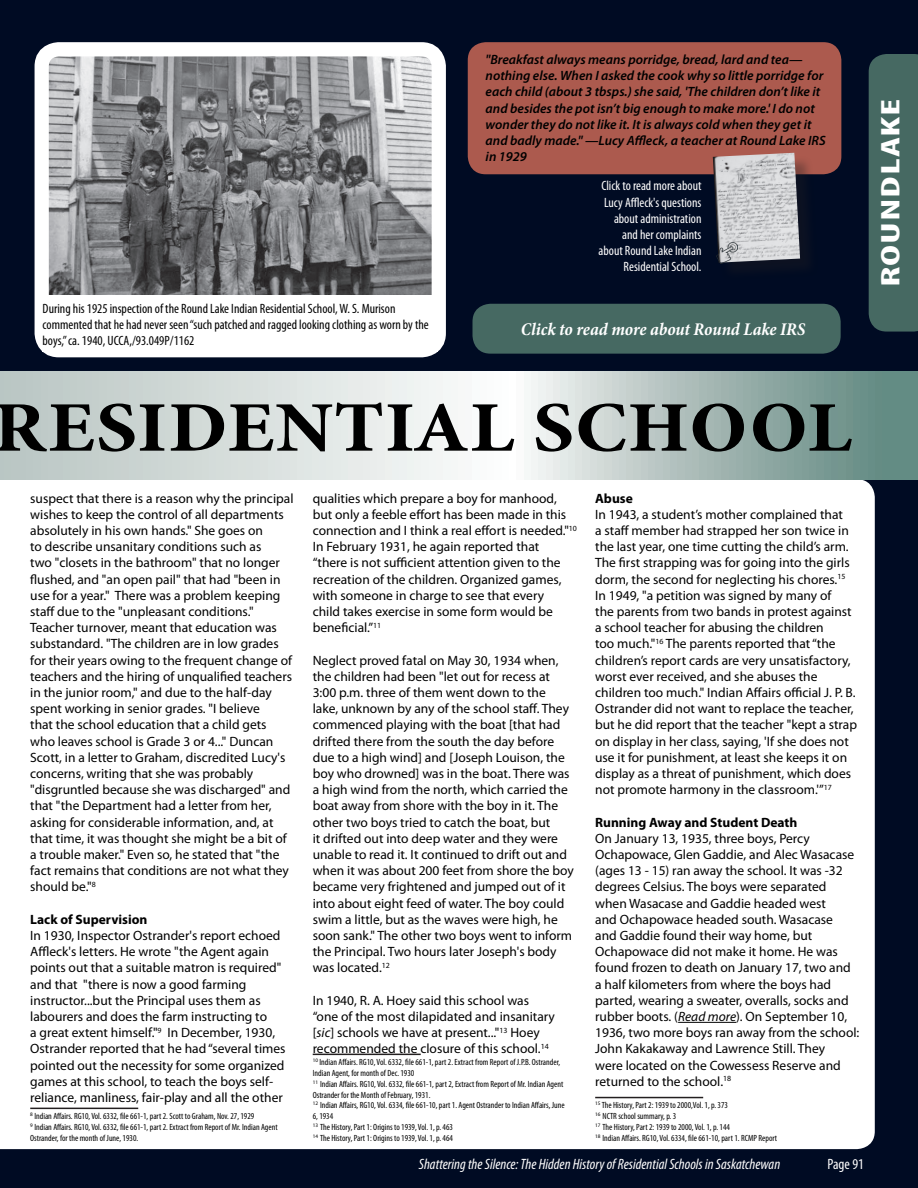
<style>
.page{position:relative;width:918px;height:1188px;background:#000b23}
.page>*{position:absolute;margin:0;border:0;box-sizing:border-box;transform-origin:0 0}
.t1{font:700 condensed 72px "Minion Pro";letter-spacing:.01em;color:#000;scale:1.23 1}
.t2{font:700 condensed 27px "Myriad Pro";letter-spacing:.02em;color:#fff;scale:1.62 1}
.t3{font:italic 700 condensed 18px "Minion Pro";letter-spacing:-.005em;color:#fff}
.t4{font:italic condensed 15px "Myriad Pro";color:#fff}
.t5{font:condensed 15px "Myriad Pro";color:#fff}
.t6{font:13.5px/16.2px "Myriad Pro";color:#000}
.t7{font:italic 600 13.5px/16.2px "Myriad Pro";color:#000}
.t8{font:condensed 13.5px/16.2px "Myriad Pro";color:#000}
.t9{font:condensed 13.5px/16.2px "Myriad Pro";color:#fff;text-align:right}
.t10{font:700 13.5px "Myriad Pro";color:#000}
.t11{font:condensed 9px/10.8px "Myriad Pro";color:#000}
.s1{font-style:italic}
</style>
<div class="page">
<div style="left:468px;top:42px;width:373px;height:132px;background:#ac5a4e;border-radius:18px"></div>
<div style="left:0;top:479px;width:875px;height:670px;background:#fff"></div>
<hr style="left:30px;top:1108px;width:108px;height:1px;background:#231f20">
<hr style="left:313px;top:1054px;width:108px;height:1px;background:#231f20">
<hr style="left:678px;top:1022px;width:58px;height:1px;background:#000">
<hr style="left:595px;top:1097px;width:108px;height:1px;background:#231f20">
<img style="left:50px;top:57px;width:381px;height:239px">
<div style="left:35px;top:42px;width:411px;height:315px;border:14px solid #fff;border-radius:17px"></div>
<div style="left:43px;top:296px;width:395px;height:56px;background:#fff"></div>
<div style="left:869px;top:54px;width:49px;height:278px;background:#466962"></div>
<div style="left:716px;top:155px;width:102px;height:126px;background:#231f20;opacity:.35"></div>
<img style="left:713px;top:153px;width:87px;height:110px">
<img style="left:716px;top:242px;width:21px;height:22px">
<div style="left:472px;top:304px;width:369px;height:50px;background:#466962;border-radius:18px"></div>
<svg style="left:0;top:371px;width:918px;height:108px;background:#c3cfcc"></svg>
<p class="t8" style="left:43px;top:300px;width:388px">During his 1925 inspection of the Round Lake Indian Residential School, W. S. Murison commented that he had never seen “such patched and ragged looking clothing as worn by the boys,” ca. 1940, UCCA,/93.049P/1162</p>
<p class="t7" style="left:486px;top:51px;width:342px">"Breakfast always means porridge, bread, lard and tea— nothing else. When I asked the cook why so little porridge for each child (about 3 tbsps.) she said, 'The children don’t like it and besides the pot isn’t big enough to make more.' I do not wonder they do not like it. It is always cold when they get it and badly made." —Lucy Affleck, a teacher at Round Lake IRS in 1929</p>
<p class="t9" style="left:599px;top:178px;width:104px">Click to read more about<br>Lucy Affleck's questions about administration and her complaints about Round Lake Indian<br>Residential School.</p>
<p class="t3" style="left:521px;top:317px;width:286px">Click to read more about Round Lake IRS</p>
<p class="t2" style="left:874px;top:287px;width:118px;rotate:-90deg">ROUNDLAKE</p>
<h1 class="t1" style="left:-7px;top:378px;width:700px">RESIDENTIAL SCHOOL</h1>
<p class="t6" style="left:30px;top:490px;width:265px">suspect that there is a reason why the principal wishes to keep the control of all departments absolutely in his own hands." She goes on<br>to describe unsanitary conditions such as<br>two "closets in the bathroom" that no longer flushed, and "an open pail" that had "been in use for a year." There was a problem keeping staff due to the "unpleasant conditions." Teacher turnover, meant that education was substandard. "The children are in low grades for their years owing to the frequent change of teachers and the hiring of unqualified teachers in the junior room," and due to the half-day spent working in senior grades. "I believe<br>that the school education that a child gets who leaves school is Grade 3 or 4..." Duncan Scott, in a letter to Graham, discredited Lucy's concerns, writing that she was probably "disgruntled because she was discharged" and that "the Department had a letter from her, asking for considerable information, and, at that time, it was thought she might be a bit of a trouble maker." Even so, he stated that "the fact remains that conditions are not what they should be."<sup>8</sup></p>
<p class="t10" style="left:30px;top:910px;width:119px">Lack of Supervision</p>
<p class="t6" style="left:30px;top:927px;width:257px">In 1930, Inspector Ostrander's report echoed Affleck's letters. He wrote "the Agent again points out that a suitable matron is required" and that "there is now a good farming instructor...but the Principal uses them as labourers and does the farm instructing to<br>a great extent himself."<sup>9</sup> In December, 1930, Ostrander reported that he had “several times pointed out the necessity for some organized games at this school, to teach the boys self&shy;reliance, manliness, fair-play and all the other</p>
<p class="t11" style="left:30px;top:1111px;width:226px"><sup>8</sup> Indian Affairs. RG10, Vol. 6332, file 661-1, part 2. Scott to Graham, Nov. 27, 1929</p>
<p class="t11" style="left:30px;top:1121px;width:249px"><sup>9</sup> Indian Affairs. RG10, Vol. 6332, file 661-1, part 2. Extract from Report of Mr. Indian Agent<br>Ostrander, for the month of June, 1930.</p>
<p class="t6" style="left:313px;top:490px;width:266px">qualities which prepare a boy for manhood, but only a feeble effort has been made in this connection and I think a real effort is needed."<sup>10<br></sup>In February 1931, he again reported that “there is not sufficient attention given to the recreation of the children. Organized games, with someone in charge to see that every<br>child takes exercise in some form would be beneficial.”<sup>11</sup></p>
<p class="t6" style="left:313px;top:652px;width:263px">Neglect proved fatal on May 30, 1934 when, the children had been "let out for recess at 3:00 p.m. three of them went down to the lake, unknown by any of the school staff. They commenced playing with the boat [that had drifted there from the south the day before due to a high wind] and [Joseph Louison, the boy who drowned] was in the boat. There was a high wind from the north, which carried the boat away from shore with the boy in it. The other two boys tried to catch the boat, but<br>it drifted out into deep water and they were unable to read it. It continued to drift out and when it was about 200 feet from shore the boy became very frightened and jumped out of it into about eight feed of water. The boy could swim a little, but as the waves were high, he soon sank." The other two boys went to inform the Principal. Two hours later Joseph's body was located.<sup>12</sup></p>
<p class="t6" style="left:313px;top:992px;width:244px">In 1940, R. A. Hoey said this school was “one of the most dilapidated and insanitary [<span class="s1">sic</span>] schools we have at present..."<sup>13</sup> Hoey recommended the closure of this school.<sup>14</sup></p>
<p class="t11" style="left:313px;top:1057px;width:249px"><sup>10</sup> Indian Affairs. RG10, Vol. 6332, file 661-1, part 2. Extract from Report of J.P.B. Ostrander,<br>Indian Agent, for month of Dec. 1930</p>
<p class="t11" style="left:313px;top:1078px;width:252px"><sup>11</sup> Indian Affairs. RG10, Vol. 6332, file 661-1, part 2, Extract from Report of Mr. Indian Agent<br>Ostrander for the Month of February, 1931.</p>
<p class="t11" style="left:313px;top:1100px;width:254px"><sup>12</sup> Indian Affairs, RG10, Vol. 6334, file 661-10, part 1. Agent Ostrander to Indian Affairs, June<br>6, 1934</p>
<p class="t11" style="left:313px;top:1121px;width:142px"><sup>13</sup> The History, Part 1: Origins to 1939, Vol. 1, p. 463</p>
<p class="t11" style="left:313px;top:1132px;width:142px"><sup>14</sup> The History, Part 1: Origins to 1939, Vol. 1, p. 464</p>
<p class="t10" style="left:595px;top:489px;width:39px">Abuse</p>
<p class="t6" style="left:595px;top:506px;width:263px">In 1943, a student’s mother complained that<br>a staff member had strapped her son twice in the last year, one time cutting the child’s arm.<br>The first strapping was for going into the girls dorm, the second for neglecting his chores.<sup>15<br></sup>In 1949, "a petition was signed by many of<br>the parents from two bands in protest against a school teacher for abusing the children<br>too much."<sup>16</sup> The parents reported that “the children’s report cards are very unsatisfactory, worst ever received, and she abuses the children too much." Indian Affairs official J. P. B.<br>Ostrander did not want to replace the teacher, but he did report that the teacher "kept a strap on display in her class, saying, 'If she does not use it for punishment, at least she keeps it on display as a threat of punishment, which does not promote harmony in the classroom.'”<sup>17</sup></p>
<p class="t10" style="left:595px;top:813px;width:204px">Running Away and Student Death</p>
<p class="t6" style="left:595px;top:830px;width:266px">On January 13, 1935, three boys, Percy Ochapowace, Glen Gaddie, and Alec Wasacase (ages 13 - 15) ran away the school. It was -32 degrees Celsius. The boys were separated when Wasacase and Gaddie headed west<br>and Ochapowace headed south. Wasacase<br>and Gaddie found their way home, but Ochapowace did not make it home. He was found frozen to death on January 17, two and a half kilometers from where the boys had parted, wearing a sweater, overalls, socks and rubber boots. (<span class="s1">Read more</span>). On September 10, 1936, two more boys ran away from the school:<br>John Kakakaway and Lawrence Still. They<br>were located on the Cowessess Reserve and returned to the school.<sup>18</sup></p>
<p class="t11" style="left:595px;top:1100px;width:134px"><sup>15</sup> The History, Part 2: 1939 to 2000,Vol. 1, p. 373</p>
<p class="t11" style="left:595px;top:1111px;width:83px"><sup>16</sup> NCTR school summary, p. 3</p>
<p class="t11" style="left:595px;top:1121px;width:136px"><sup>17</sup> The History, Part 2: 1939 to 2000, Vol. 1, p. 144</p>
<p class="t11" style="left:595px;top:1132px;width:184px"><sup>18</sup> Indian Affairs. RG10, Vol. 6334, file 661-10, part 1. RCMP Report</p>
<p class="t4" style="left:419px;top:1155px;width:363px">Shattering the Silence: The Hidden History of Residential Schools in Saskatchewan</p>
<p class="t5" style="left:828px;top:1155px;width:38px">Page 91</p>
</div>
